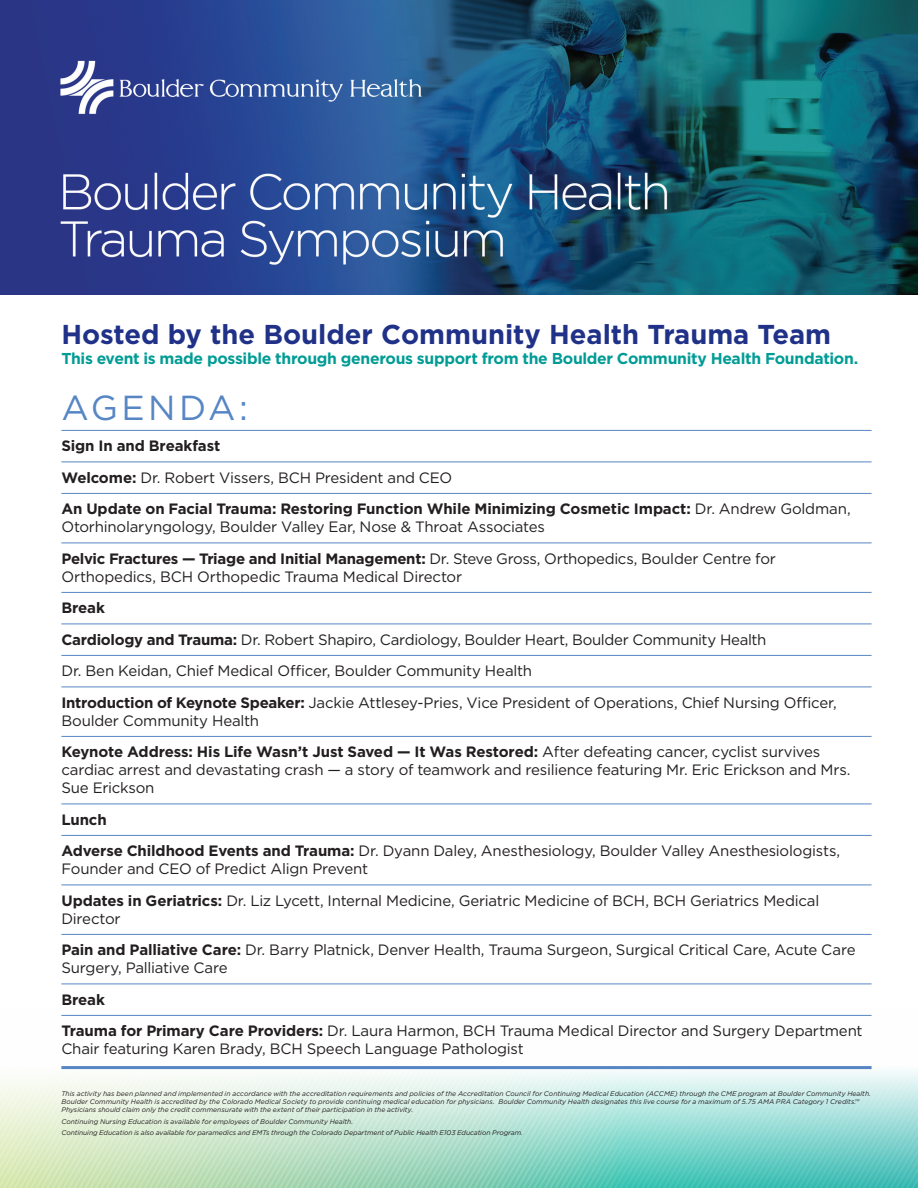
<style>
.page{position:relative;width:918px;height:1188px;background:#fff}
.page>*{position:absolute;margin:0;border:0;box-sizing:border-box;transform-origin:0 0}
.t1{font:34.65px "Gotham";letter-spacing:.1em;color:#5786c5}
.t2{font:700 27.3px "Gotham";color:#203188}
.t3{font:700 15.75px "Gotham";letter-spacing:-.02em;color:#009c95}
.t4{font:15px/31.5px "Gotham";letter-spacing:-.015em;color:#231f20}
.t5{font:700 15px/31.5px "Gotham";letter-spacing:-.01em;color:#231f20}
.t6{font:italic 6.75px/8.1px "Gotham";color:#231f20}
.s1{font-weight:400}
.s2{font-weight:700}
</style>
<div class="page">
<svg style="left:0;top:1014px;width:918px;height:174px"></svg>
<hr style="left:61px;top:430px;width:811px;height:1px;background:#5786c5">
<hr style="left:61px;top:462px;width:811px;height:1px;background:#5786c5">
<hr style="left:61px;top:493px;width:811px;height:1px;background:#5786c5">
<hr style="left:61px;top:543px;width:811px;height:1px;background:#5786c5">
<hr style="left:61px;top:592px;width:811px;height:1px;background:#5786c5">
<hr style="left:61px;top:624px;width:811px;height:1px;background:#5786c5">
<hr style="left:61px;top:655px;width:811px;height:1px;background:#5786c5">
<hr style="left:61px;top:687px;width:811px;height:1px;background:#5786c5">
<hr style="left:61px;top:736px;width:811px;height:1px;background:#5786c5">
<hr style="left:61px;top:804px;width:811px;height:1px;background:#5786c5">
<hr style="left:61px;top:835px;width:811px;height:1px;background:#5786c5">
<hr style="left:61px;top:885px;width:811px;height:1px;background:#5786c5">
<hr style="left:61px;top:934px;width:811px;height:1px;background:#5786c5">
<hr style="left:61px;top:984px;width:811px;height:1px;background:#5786c5">
<hr style="left:61px;top:1015px;width:811px;height:1px;background:#5786c5">
<hr style="left:61px;top:1066px;width:811px;height:3px;background:#5786c5">
<img style="left:0;top:0;width:918px;height:294px">
<h2 class="t2" style="left:61px;top:316px;width:771px">Hosted by the Boulder Community Health Trauma Team</h2>
<p class="t3" style="left:61px;top:348px;width:798px">This event is made possible through generous support from the Boulder Community Health Foundation.</p>
<h1 class="t1" style="left:61px;top:385px;width:188px">AGENDA:</h1>
<p class="t5" style="left:61px;top:430px;width:791px">Sign In and Breakfast<br>Welcome: <span class="s1">Dr. Robert Vissers, BCH President and CEO<br></span>An Update on Facial Trauma: Restoring Function While Minimizing Cosmetic Impact: <span class="s1">Dr. Andrew Goldman,</span></p>
<p class="t4" style="left:61px;top:511px;width:716px">Otorhinolaryngology, Boulder Valley Ear, Nose &amp; Throat Associates<br><span class="s2">Pelvic Fractures — Triage and Initial Management:</span> Dr. Steve Gross, Orthopedics, Boulder Centre for</p>
<p class="t4" style="left:61px;top:560px;width:402px">Orthopedics, BCH Orthopedic Trauma Medical Director</p>
<p class="t4" style="left:61px;top:592px;width:777px"><span class="s2">Break<br>Cardiology and Trauma:</span> Dr. Robert Shapiro, Cardiology, Boulder Heart, Boulder Community Health<br>Dr. Ben Keidan, Chief Medical Officer, Boulder Community Health<br><span class="s2">Introduction of Keynote Speaker:</span> Jackie Attlesey-Pries, Vice President of Operations, Chief Nursing Officer,</p>
<p class="t4" style="left:61px;top:704px;width:760px">Boulder Community Health<br><span class="s2">Keynote Address: His Life Wasn’t Just Saved — It Was Restored:</span> After defeating cancer, cyclist survives</p>
<p class="t4" style="left:61px;top:760px;width:791px;line-height:18px">cardiac arrest and devastating crash — a story of teamwork and resilience featuring Mr. Eric Erickson and Mrs.<br>Sue Erickson</p>
<p class="t4" style="left:61px;top:803px;width:780px"><span class="s2">Lunch<br>Adverse Childhood Events and Trauma:</span> Dr. Dyann Daley, Anesthesiology, Boulder Valley Anesthesiologists,</p>
<p class="t4" style="left:61px;top:853px;width:760px">Founder and CEO of Predict Align Prevent<br><span class="s2">Updates in Geriatrics:</span> Dr. Liz Lycett, Internal Medicine, Geriatric Medicine of BCH, BCH Geriatrics Medical</p>
<p class="t4" style="left:61px;top:902px;width:796px">Director<br><span class="s2">Pain and Palliative Care:</span> Dr. Barry Platnick, Denver Health, Trauma Surgeon, Surgical Critical Care, Acute Care</p>
<p class="t4" style="left:61px;top:952px;width:168px">Surgery, Palliative Care</p>
<p class="t4" style="left:61px;top:983px;width:803px"><span class="s2">Break<br>Trauma for Primary Care Providers:</span> Dr. Laura Harmon, BCH Trauma Medical Director and Surgery Department</p>
<p class="t4" style="left:61px;top:1033px;width:464px">Chair featuring Karen Brady, BCH Speech Language Pathologist</p>
<p class="t6" style="left:61px;top:1090px;width:811px">This activity has been planned and implemented in accordance with the accreditation requirements and policies of the Accreditation Council for Continuing Medical Education (ACCME) through the CME program at Boulder Community Health.<br>Boulder Community Health is accredited by the Colorado Medical Society to provide continuing medical education for physicians. Boulder Community Health designates this live course for a maximum of 5.75 AMA PRA Category 1 Credits.™<br>Physicians should claim only the credit commensurate with the extent of their participation in the activity.</p>
<p class="t6" style="left:61px;top:1115px;width:463px;line-height:11.2px">Continuing Nursing Education is available for employees of Boulder Community Health.<br>Continuing Education is also available for paramedics and EMTs through the Colorado Department of Public Health E103 Education Program.</p>
</div>
